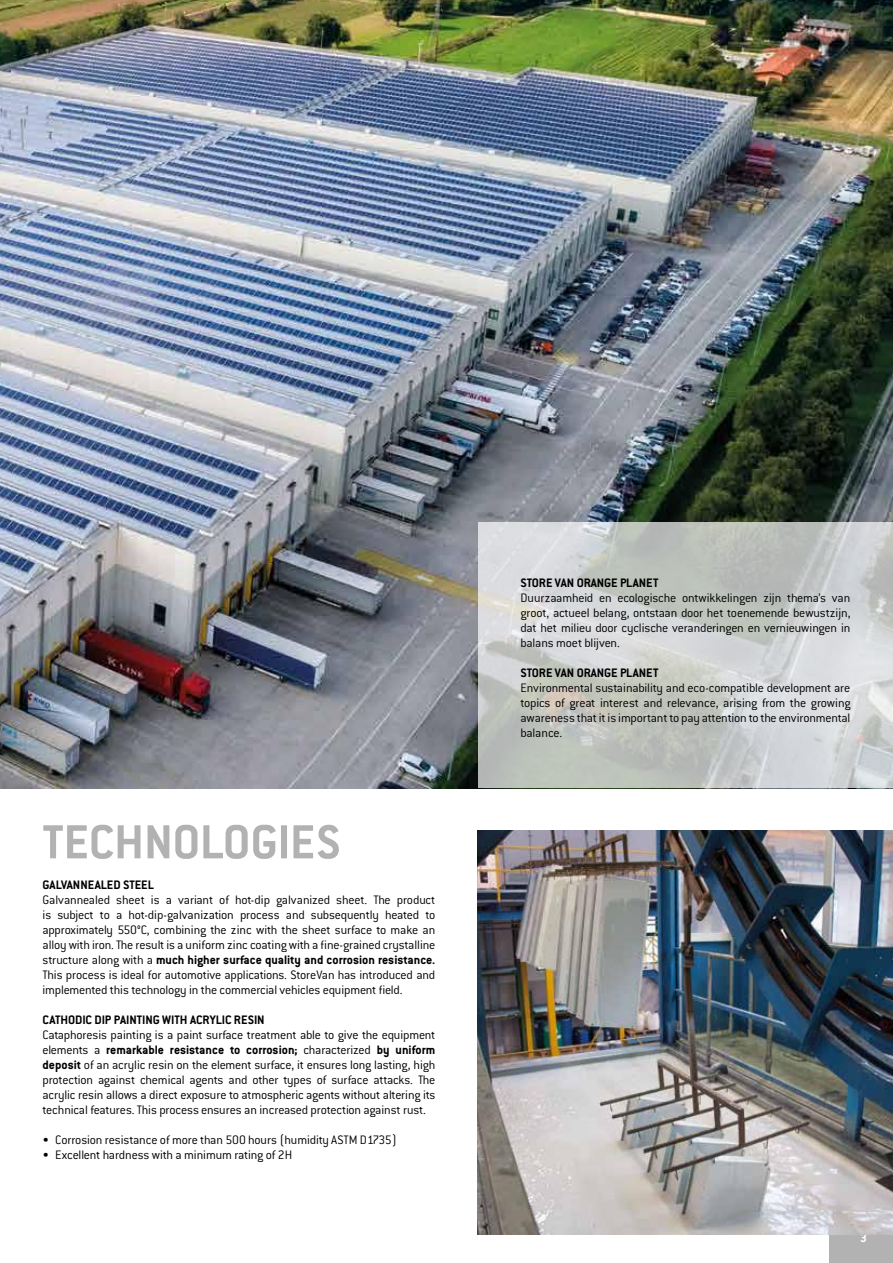
<style>
.page{position:relative;width:893px;height:1263px;background:#fff}
.page>*{position:absolute;margin:0;border:0;box-sizing:border-box;transform-origin:0 0}
.t1{font:700 52.5px "Conduit ITC Pro";color:#b2b2b2}
.t2{font:300 13.5px/15px "Conduit ITC Pro";letter-spacing:-.015em;color:#000;text-align:justify}
.t3{font:700 13.5px "Conduit ITC Pro";color:#000}
.t4{font:700 13.5px "Conduit ITC Pro";color:#fff}
.s1{font-weight:700}
</style>
<div class="page">
<div style="left:829px;top:1226px;width:64px;height:37px;background:#b2b2b2"></div>
<img style="left:0;top:0;width:893px;height:788px">
<svg style="left:478px;top:523px;width:415px;height:265px"></svg>
<img style="left:478px;top:831px;width:415px;height:403px">
<h1 class="t1" style="left:43px;top:820px;width:300px">TECHNOLOGIES</h1>
<p class="t3" style="left:43px;top:879px;width:113px">GALVANNEALED STEEL</p>
<p class="t2" style="left:43px;top:893px;width:394px">Galvannealed sheet is a variant of hot-dip galvanized sheet. The product is subject to a hot-dip-galvanization process and subsequently heated to approximately 550°C, combining the zinc with the sheet surface to make an alloy with iron. The result is a uniform zinc coating with a fine-grained crystalline structure along with a <span class="s1">much higher surface quality and corrosion resistance.<br></span>This process is ideal for automotive applications. StoreVan has introduced and implemented this technology in the commercial vehicles equipment field.</p>
<p class="t3" style="left:43px;top:1014px;width:224px">CATHODIC DIP PAINTING WITH ACRYLIC RESIN</p>
<p class="t2" style="left:43px;top:1028px;width:394px">Cataphoresis painting is a paint surface treatment able to give the equipment elements a <span class="s1">remarkable resistance to corrosion;</span> characterized <span class="s1">by uniform deposit</span> of an acrylic resin on the element surface, it ensures long lasting, high protection against chemical agents and other types of surface attacks. The acrylic resin allows a direct exposure to atmospheric agents without altering its technical features. This process ensures an increased protection against rust.</p>
<p class="t2" style="left:43px;top:1133px;width:356px">• Corrosion resistance of more than 500 hours (humidity ASTM D1735)</p>
<p class="t2" style="left:43px;top:1148px;width:251px">• Excellent hardness with a minimum rating of 2H</p>
<p class="t3" style="left:520px;top:577px;width:139px">STORE VAN ORANGE PLANET</p>
<p class="t2" style="left:520px;top:591px;width:332px">Duurzaamheid en ecologische ontwikkelingen zijn thema’s van groot, actueel belang, ontstaan door het toenemende bewustzijn, dat het milieu door cyclische veranderingen en vernieuwingen in balans moet blijven.</p>
<p class="t3" style="left:520px;top:667px;width:139px">STORE VAN ORANGE PLANET</p>
<p class="t2" style="left:520px;top:681px;width:332px">Environmental sustainability and eco-compatible development are topics of great interest and relevance, arising from the growing awareness that it is important to pay attention to the environmental balance.</p>
<p class="t4" style="left:860px;top:1232px;width:8px">3</p>
</div>
